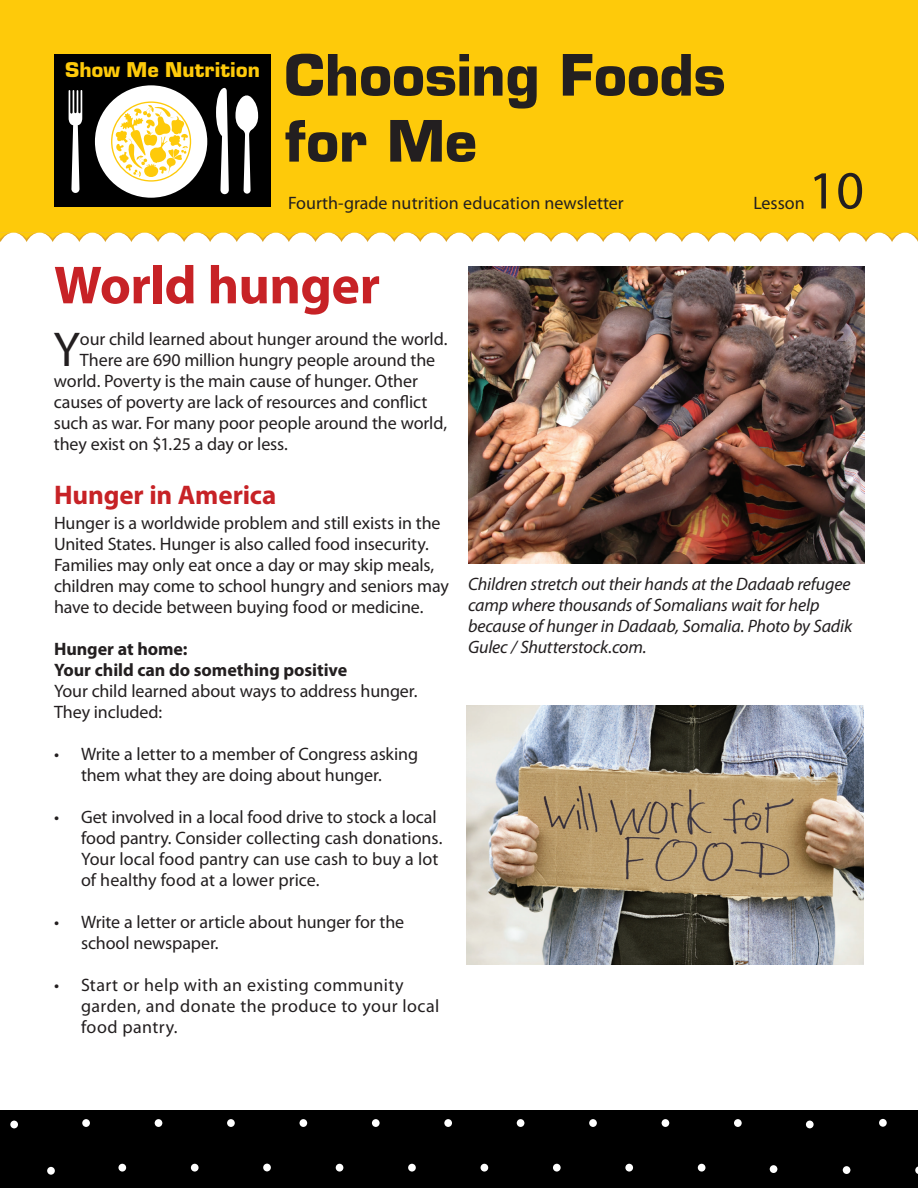
<style>
.page{position:relative;width:918px;height:1188px;background:#fff}
.page>*{position:absolute;margin:0;border:0;box-sizing:border-box;transform-origin:0 0}
.t1{font:700 55.5px/66px "Eurostile LT Std";color:#231f20}
.t2{font:700 54px "Myriad Pro";letter-spacing:-.01em;color:#c72226}
.t3{font:54px "Myriad Pro";color:#231f20}
.t4{font:49.2px "Myriad Pro";color:#231f20}
.t5{font:700 27px "Myriad Pro";letter-spacing:-.005em;color:#c72226}
.t6{font:900 22.35px "Eurostile";letter-spacing:.005em;color:#feca0a}
.t7{font:18px/21px "Myriad Pro";letter-spacing:-.005em;color:#231f20}
.t8{font:italic 18px/21px "Myriad Pro";letter-spacing:-.01em;color:#231f20}
.t9{font:18px/21px "Myriad Pro";letter-spacing:.02em;color:#231f20}
.t10{font:700 18px/21px "Myriad Pro";letter-spacing:-.005em;color:#231f20}
</style>
<div class="page">
<div style="left:0;top:0;width:918px;height:233px;background:#feca0a"></div>
<svg style="left:0;top:233px;width:918px;height:9px"></svg>
<div style="left:54px;top:54px;width:217px;height:153px;background:#000"></div>
<svg style="left:69px;top:90px;width:13px;height:103px"></svg>
<svg style="left:216px;top:88px;width:13px;height:106px"></svg>
<div style="left:95px;top:85px;width:112px;height:113px;background:#fff;border-radius:50%"></div>
<svg style="left:111px;top:101px;width:80px;height:81px"></svg>
<div style="left:112px;top:103px;width:78px;height:77px;background:#fff;border-radius:50%"></div>
<svg style="left:115px;top:105px;width:74px;height:72px"></svg>
<svg style="left:235px;top:95px;width:23px;height:99px"></svg>
<div style="left:0;top:1110px;width:918px;height:78px;background:#000"></div>
<div style="left:82px;top:1119px;width:8px;height:8px;background:#fff;border-radius:50%"></div>
<div style="left:155px;top:1119px;width:7px;height:8px;background:#fff;border-radius:50%"></div>
<div style="left:227px;top:1119px;width:8px;height:8px;background:#fff;border-radius:50%"></div>
<div style="left:300px;top:1119px;width:7px;height:8px;background:#fff;border-radius:50%"></div>
<div style="left:372px;top:1119px;width:8px;height:8px;background:#fff;border-radius:50%"></div>
<div style="left:444px;top:1119px;width:8px;height:8px;background:#fff;border-radius:50%"></div>
<div style="left:517px;top:1119px;width:7px;height:8px;background:#fff;border-radius:50%"></div>
<div style="left:589px;top:1119px;width:8px;height:8px;background:#fff;border-radius:50%"></div>
<div style="left:662px;top:1119px;width:7px;height:8px;background:#fff;border-radius:50%"></div>
<div style="left:734px;top:1119px;width:8px;height:8px;background:#fff;border-radius:50%"></div>
<div style="left:118px;top:1164px;width:8px;height:8px;background:#fff;border-radius:50%"></div>
<div style="left:191px;top:1164px;width:8px;height:8px;background:#fff;border-radius:50%"></div>
<div style="left:336px;top:1164px;width:7px;height:8px;background:#fff;border-radius:50%"></div>
<div style="left:408px;top:1164px;width:8px;height:8px;background:#fff;border-radius:50%"></div>
<div style="left:481px;top:1164px;width:7px;height:8px;background:#fff;border-radius:50%"></div>
<div style="left:553px;top:1164px;width:8px;height:8px;background:#fff;border-radius:50%"></div>
<div style="left:625px;top:1164px;width:8px;height:8px;background:#fff;border-radius:50%"></div>
<div style="left:698px;top:1164px;width:7px;height:8px;background:#fff;border-radius:50%"></div>
<div style="left:47px;top:1167px;width:8px;height:8px;background:#fff;border-radius:50%"></div>
<div style="left:10px;top:1121px;width:8px;height:7px;background:#fff;border-radius:50%"></div>
<div style="left:806px;top:1121px;width:8px;height:7px;background:#fff;border-radius:50%"></div>
<div style="left:770px;top:1165px;width:7px;height:8px;background:#fff;border-radius:50%"></div>
<div style="left:843px;top:1166px;width:7px;height:8px;background:#fff;border-radius:50%"></div>
<div style="left:263px;top:1164px;width:8px;height:7px;background:#fff;border-radius:50%"></div>
<div style="left:879px;top:1119px;width:8px;height:8px;background:#fff;border-radius:50%"></div>
<svg style="left:915px;top:1166px;width:3px;height:8px"></svg>
<img style="left:468px;top:266px;width:397px;height:298px">
<img style="left:467px;top:706px;width:397px;height:259px">
<p class="t6" style="left:65px;top:58px;width:196px">Show Me Nutrition</p>
<h1 class="t1" style="left:284px;top:42px;width:443px">Choosing Foods for Me</h1>
<p class="t7" style="left:288px;top:192px;width:337px">Fourth-grade nutrition education newsletter</p>
<p class="t7" style="left:753px;top:192px;width:53px">Lesson</p>
<h2 class="t3" style="left:809px;top:157px;width:57px">10</h2>
<h2 class="t2" style="left:54px;top:250px;width:328px">World hunger</h2>
<h3 class="t4" style="left:53px;top:319px;width:28px">Y</h3>
<p class="t7" style="left:80px;top:328px;width:369px">our child learned about hunger around the world.</p>
<p class="t7" style="left:80px;top:349px;width:357px">There are 690 million hungry people around the</p>
<p class="t7" style="left:54px;top:370px;width:365px">world. Poverty is the main cause of hunger. Other</p>
<p class="t7" style="left:54px;top:392px;width:375px">causes of poverty are lack of resources and conflict</p>
<p class="t7" style="left:54px;top:413px;width:395px">such as war. For many poor people around the world,</p>
<p class="t7" style="left:54px;top:434px;width:235px">they exist on $1.25 a day or less.</p>
<h3 class="t5" style="left:54px;top:477px;width:224px">Hunger in America</h3>
<p class="t7" style="left:54px;top:512px;width:396px">Hunger is a worldwide problem and still exists in the United States. Hunger is also called food insecurity.<br>Families may only eat once a day or may skip meals, children may come to school hungry and seniors may have to decide between buying food or medicine.</p>
<p class="t10" style="left:54px;top:638px;width:295px">Hunger at home:<br>Your child can do something positive</p>
<p class="t7" style="left:54px;top:680px;width:365px">Your child learned about ways to address hunger.<br>They included:</p>
<p class="t7" style="left:54px;top:743px;width:366px;text-align:center">• Write a letter to a member of Congress asking them what they are doing about hunger.</p>
<p class="t7" style="left:81px;top:806px;width:363px;text-indent:-27px">• Get involved in a local food drive to stock a local food pantry. Consider collecting cash donations.<br>Your local food pantry can use cash to buy a lot of healthy food at a lower price.</p>
<p class="t7" style="left:81px;top:911px;width:325px;text-indent:-27px">• Write a letter or article about hunger for the school newspaper.</p>
<p class="t9" style="left:81px;top:974px;width:360px;text-indent:-27px">• Start or help with an existing community garden, and donate the produce to your local food pantry.</p>
<p class="t8" style="left:468px;top:573px;width:386px">Children stretch out their hands at the Dadaab refugee camp where thousands of Somalians wait for help because of hunger in Dadaab, Somalia. Photo by Sadik Gulec / Shutterstock.com.</p>
</div>
